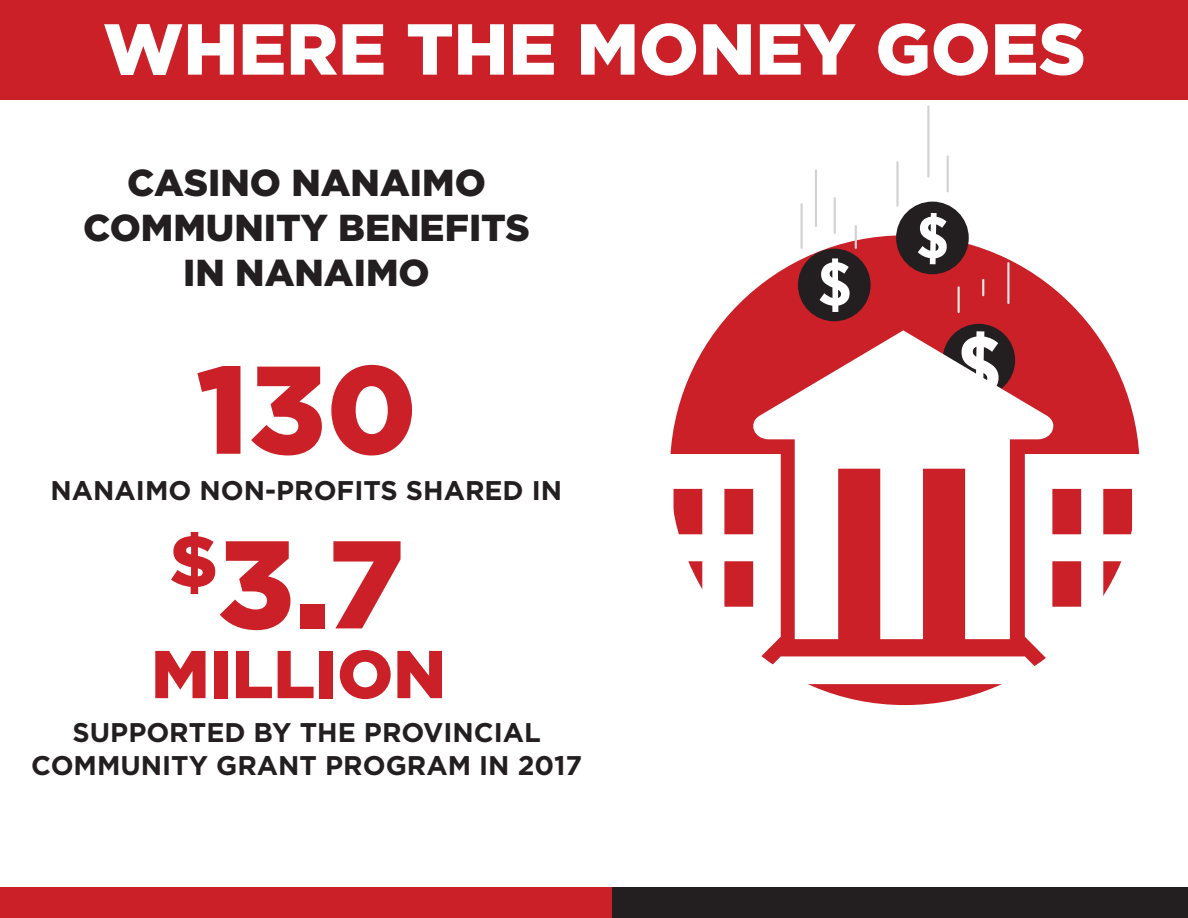
<style>
.page{position:relative;width:1188px;height:918px;background:#fff}
.page>*{position:absolute;margin:0;border:0;box-sizing:border-box;transform-origin:0 0}
.t1{font:900 124.5px/174.6px "Gotham";color:#cb2028}
.t2{font:900 72px "Gotham";color:#fff}
.t3{font:900 67.5px "Gotham";color:#cb2028}
.t4{font:900 37.5px/45px "Gotham";color:#231f20;text-align:center}
.t5{font:700 27px/32.4px "Gotham";color:#231f20;text-align:center}
</style>
<div class="page">
<div style="left:0;top:887px;width:1188px;height:31px;background:#cb2028"></div>
<div style="left:613px;top:887px;width:575px;height:31px;background:#231f20"></div>
<div style="left:670px;top:235px;width:470px;height:470px;background:#cb2028;border-radius:50%"></div>
<div style="left:798px;top:249px;width:73px;height:72px;background:#231f20;border-radius:50%"></div>
<div style="left:943px;top:324px;width:72px;height:73px;background:#231f20;border-radius:50%"></div>
<div style="left:896px;top:202px;width:73px;height:72px;background:#231f20;border-radius:50%"></div>
<hr style="left:1007px;top:263px;width:3px;height:40px;background:#dee7de">
<svg style="left:982px;top:280px;width:2px;height:15px"></svg>
<hr style="left:958px;top:287px;width:2px;height:25px;background:#dee7de">
<svg style="left:820px;top:258px;width:30px;height:54px"></svg>
<hr style="left:801px;top:204px;width:2px;height:44px;background:#d1d2d4">
<hr style="left:815px;top:170px;width:2px;height:56px;background:#d1d2d4">
<hr style="left:834px;top:198px;width:2px;height:35px;background:#d1d2d4">
<hr style="left:855px;top:226px;width:2px;height:22px;background:#d1d2d4">
<svg style="left:918px;top:213px;width:29px;height:51px"></svg>
<hr style="left:896px;top:162px;width:3px;height:44px;background:#d1d2d4">
<hr style="left:927px;top:106px;width:2px;height:71px;background:#d1d2d4">
<hr style="left:947px;top:156px;width:2px;height:35px;background:#d1d2d4">
<svg style="left:753px;top:330px;width:301px;height:109px"></svg>
<div style="left:795px;top:429px;width:215px;height:25px;background:#fff"></div>
<svg style="left:670px;top:454px;width:470px;height:230px"></svg>
<div style="left:1px;top:0;width:1187px;height:99px;background:#cb2028"></div>
<h2 class="t2" style="left:103px;top:0;width:984px">WHERE THE MONEY GOES</h2>
<h3 class="t4" style="left:83px;top:160px;width:448px">CASINO NANAIMO<br>COMMUNITY BENEFITS<br>IN NANAIMO</h3>
<h1 class="t1" style="left:169px;top:321px;width:249px">130 <sup>$</sup>3.7</h1>
<h3 class="t3" style="left:151px;top:628px;width:297px">MILLION</h3>
<p class="t5" style="left:31px;top:716px;width:552px">SUPPORTED BY THE PROVINCIAL<br>COMMUNITY GRANT PROGRAM IN 2017</p>
<p class="t5" style="left:51px;top:475px;width:513px">NANAIMO NON-PROFITS SHARED IN</p>
</div>
